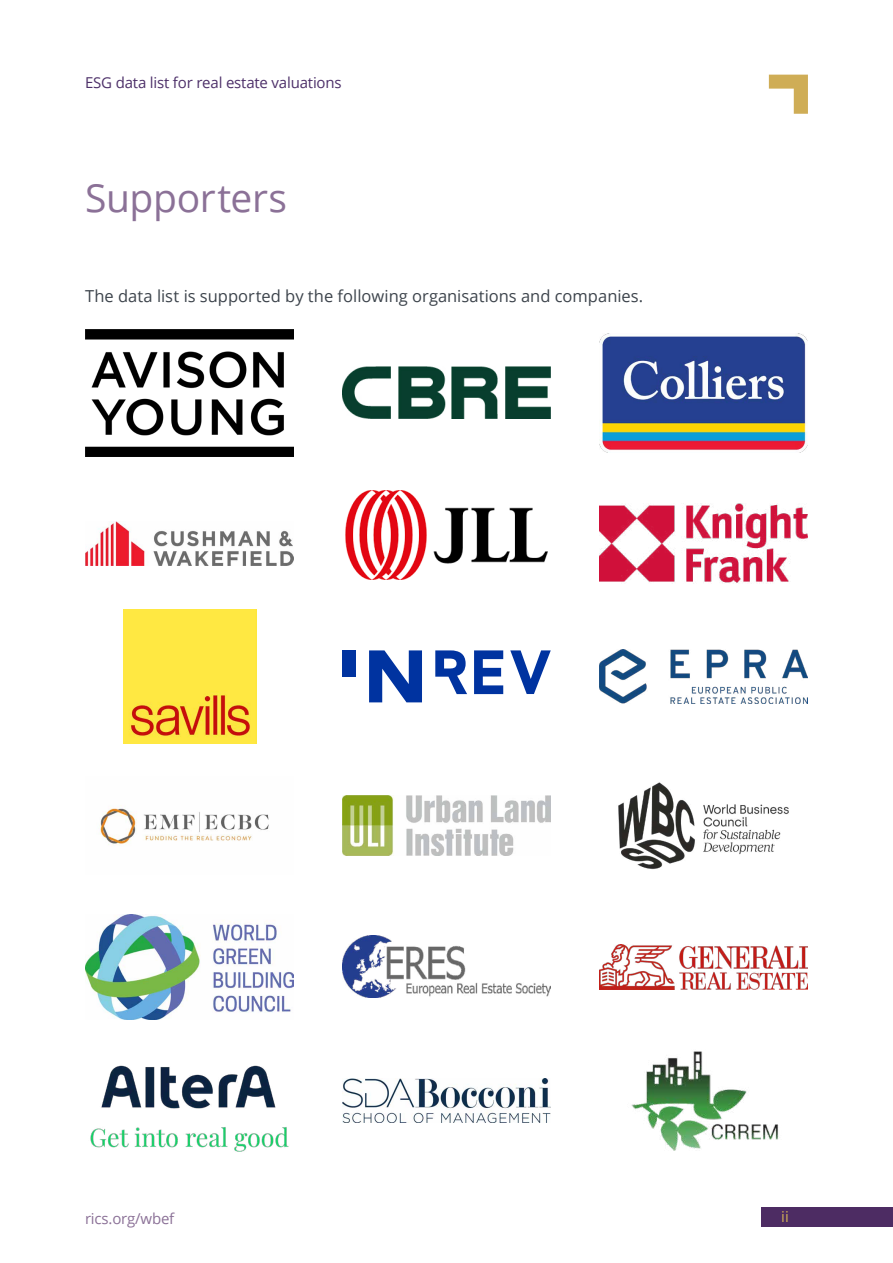
<style>
.page{position:relative;width:893px;height:1263px;background:#fff}
.page>*{position:absolute;margin:0;border:0;box-sizing:border-box;transform-origin:0 0}
.t1{font:39px "Open Sans";letter-spacing:-.01em;color:#8b7197}
.t2{font:16.5px "Open Sans";color:#3d444c}
.t3{font:15px "Open Sans";letter-spacing:-.01em;color:#4d3069}
.t4{font:15px "Open Sans";letter-spacing:-.01em;color:#8b7197}
.t5{font:15px "Open Sans";color:#cfad56}
</style>
<div class="page">
<div style="left:761px;top:1207px;width:132px;height:20px;background:#4d2c63"></div>
<svg style="left:769px;top:75px;width:39px;height:39px"></svg>
<img style="left:85px;top:329px;width:209px;height:127px">
<img style="left:599px;top:333px;width:208px;height:119px">
<img style="left:599px;top:649px;width:208px;height:55px">
<img style="left:342px;top:936px;width:209px;height:62px">
<img style="left:85px;top:521px;width:208px;height:44px">
<img style="left:342px;top:366px;width:209px;height:53px">
<div style="left:342px;top:650px;width:13px;height:26px;background:#0033a0"></div>
<svg style="left:369px;top:650px;width:53px;height:52px"></svg>
<svg style="left:435px;top:650px;width:32px;height:44px"></svg>
<svg style="left:474px;top:650px;width:29px;height:44px"></svg>
<svg style="left:510px;top:650px;width:41px;height:44px"></svg>
<img style="left:345px;top:490px;width:203px;height:90px">
<img style="left:599px;top:503px;width:208px;height:80px">
<img style="left:90px;top:1065px;width:199px;height:87px">
<img style="left:123px;top:610px;width:133px;height:133px">
<img style="left:342px;top:1078px;width:209px;height:44px">
<img style="left:618px;top:782px;width:171px;height:88px">
<img style="left:599px;top:945px;width:208px;height:44px">
<img style="left:342px;top:796px;width:209px;height:60px">
<img style="left:99px;top:805px;width:170px;height:40px">
<img style="left:85px;top:914px;width:208px;height:105px">
<img style="left:631px;top:1051px;width:148px;height:100px">
<p class="t3" style="left:85px;top:72px;width:258px">ESG data list for real estate valuations</p>
<h1 class="t1" style="left:85px;top:171px;width:203px">Supporters</h1>
<p class="t2" style="left:85px;top:284px;width:560px">The data list is supported by the following organisations and companies.</p>
<p class="t4" style="left:85px;top:1208px;width:91px">rics.org/wbef</p>
<p class="t5" style="left:781px;top:1206px;width:9px">ii</p>
</div>
